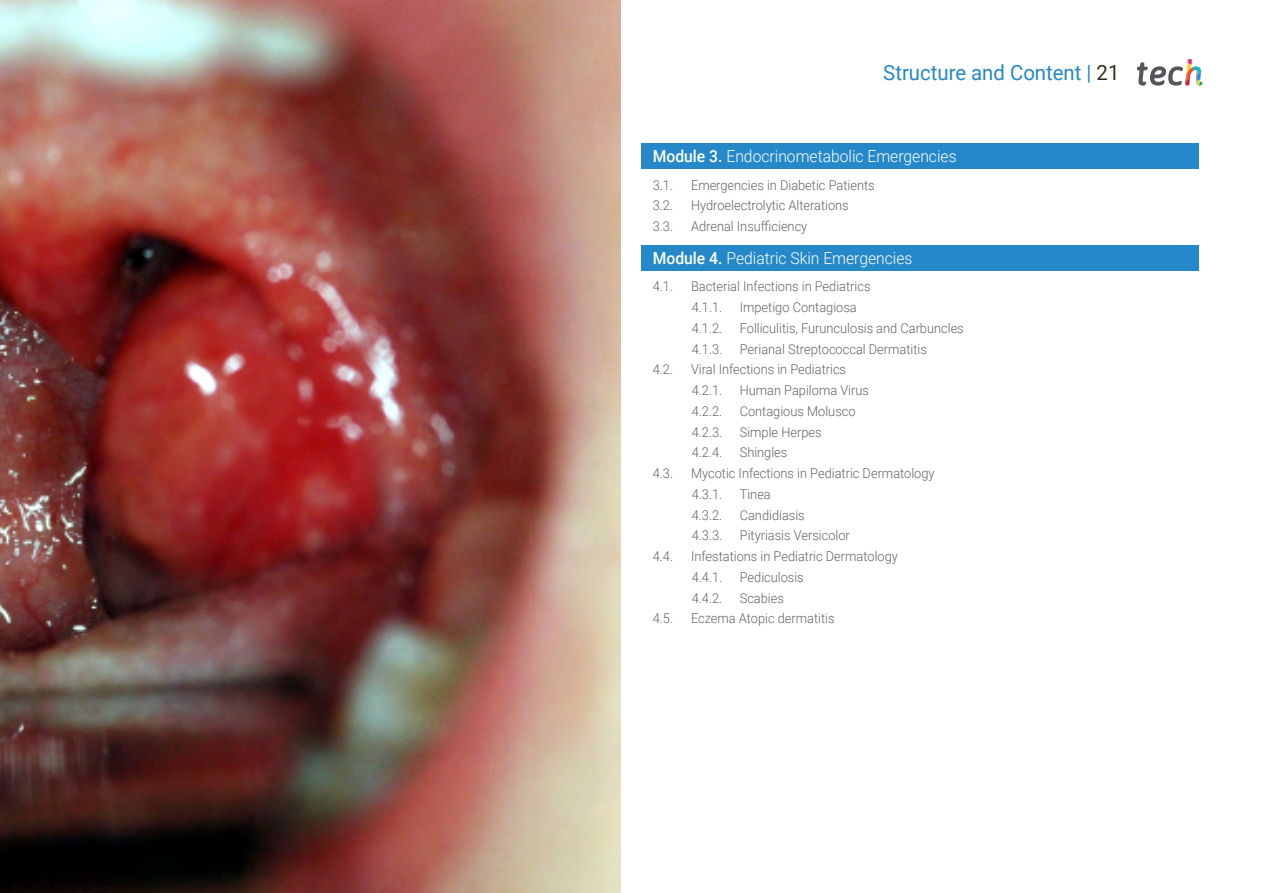
<style>
.page{position:relative;width:1263px;height:893px;background:#fff}
.page>*{position:absolute;margin:0;border:0;box-sizing:border-box;transform-origin:0 0}
.t1{font:21px "Roboto";color:#2488c9}
.t2{font:300 16.5px "Roboto";color:#fff;scale:.95 1}
.t3{font:300 13.5px/20.7px "Roboto";color:#61646a;scale:.95 1}
.s1{color:#312e20}
.s2{font-weight:500}
</style>
<div class="page">
<img style="left:0;top:0;width:621px;height:893px">
<svg style="left:1137px;top:59px;width:65px;height:27px"></svg>
<div style="left:642px;top:144px;width:557px;height:25px;background:#2488c9"></div>
<div style="left:642px;top:245px;width:557px;height:25px;background:#2488c9"></div>
<h1 class="t1" style="left:883px;top:57px;width:238px">Structure and Content | <span class="s1">21</span></h1>
<p class="t2" style="left:653px;top:145px;width:321px"><span class="s2">Module 3.</span> Endocrinometabolic Emergencies</p>
<p class="t3" style="left:653px;top:174px;width:23px">3.1.</p>
<p class="t3" style="left:691px;top:174px;width:195px">Emergencies in Diabetic Patients</p>
<p class="t3" style="left:653px;top:195px;width:23px">3.2.</p>
<p class="t3" style="left:691px;top:195px;width:168px">Hydroelectrolytic Alterations</p>
<p class="t3" style="left:653px;top:215px;width:23px">3.3.</p>
<p class="t3" style="left:691px;top:215px;width:124px">Adrenal Insufficiency</p>
<p class="t2" style="left:653px;top:247px;width:275px"><span class="s2">Module 4.</span> Pediatric Skin Emergencies</p>
<p class="t3" style="left:653px;top:276px;width:23px">4.1.</p>
<p class="t3" style="left:691px;top:276px;width:190px">Bacterial Infections in Pediatrics<br>4.1.1.</p>
<p class="t3" style="left:740px;top:296px;width:125px">Impetigo Contagiosa</p>
<p class="t3" style="left:692px;top:317px;width:34px">4.1.2.</p>
<p class="t3" style="left:740px;top:317px;width:237px">Folliculitis, Furunculosis and Carbuncles</p>
<p class="t3" style="left:692px;top:338px;width:34px">4.1.3.</p>
<p class="t3" style="left:740px;top:338px;width:198px">Perianal Streptococcal Dermatitis</p>
<p class="t3" style="left:653px;top:359px;width:23px">4.2.</p>
<p class="t3" style="left:691px;top:359px;width:165px">Viral Infections in Pediatrics<br>4.2.1.</p>
<p class="t3" style="left:740px;top:379px;width:138px">Human Papiloma Virus</p>
<p class="t3" style="left:692px;top:400px;width:34px">4.2.2.</p>
<p class="t3" style="left:740px;top:400px;width:123px">Contagious Molusco</p>
<p class="t3" style="left:692px;top:421px;width:34px">4.2.3.</p>
<p class="t3" style="left:740px;top:421px;width:88px">Simple Herpes</p>
<p class="t3" style="left:692px;top:442px;width:34px">4.2.4.</p>
<p class="t3" style="left:740px;top:442px;width:52px">Shingles</p>
<p class="t3" style="left:653px;top:462px;width:23px">4.3.</p>
<p class="t3" style="left:691px;top:462px;width:258px">Mycotic Infections in Pediatric Dermatology<br>4.3.1.</p>
<p class="t3" style="left:740px;top:483px;width:34px">Tinea</p>
<p class="t3" style="left:692px;top:504px;width:34px">4.3.2.</p>
<p class="t3" style="left:740px;top:504px;width:70px">Candidiasis</p>
<p class="t3" style="left:692px;top:525px;width:34px">4.3.3.</p>
<p class="t3" style="left:740px;top:525px;width:117px">Pityriasis Versicolor</p>
<p class="t3" style="left:653px;top:545px;width:23px">4.4.</p>
<p class="t3" style="left:691px;top:545px;width:219px">Infestations in Pediatric Dermatology<br>4.4.1.</p>
<p class="t3" style="left:740px;top:566px;width:69px">Pediculosis</p>
<p class="t3" style="left:692px;top:587px;width:34px">4.4.2.</p>
<p class="t3" style="left:740px;top:587px;width:48px">Scabies</p>
<p class="t3" style="left:653px;top:608px;width:23px">4.5.</p>
<p class="t3" style="left:691px;top:608px;width:153px">Eczema Atopic dermatitis</p>
</div>
